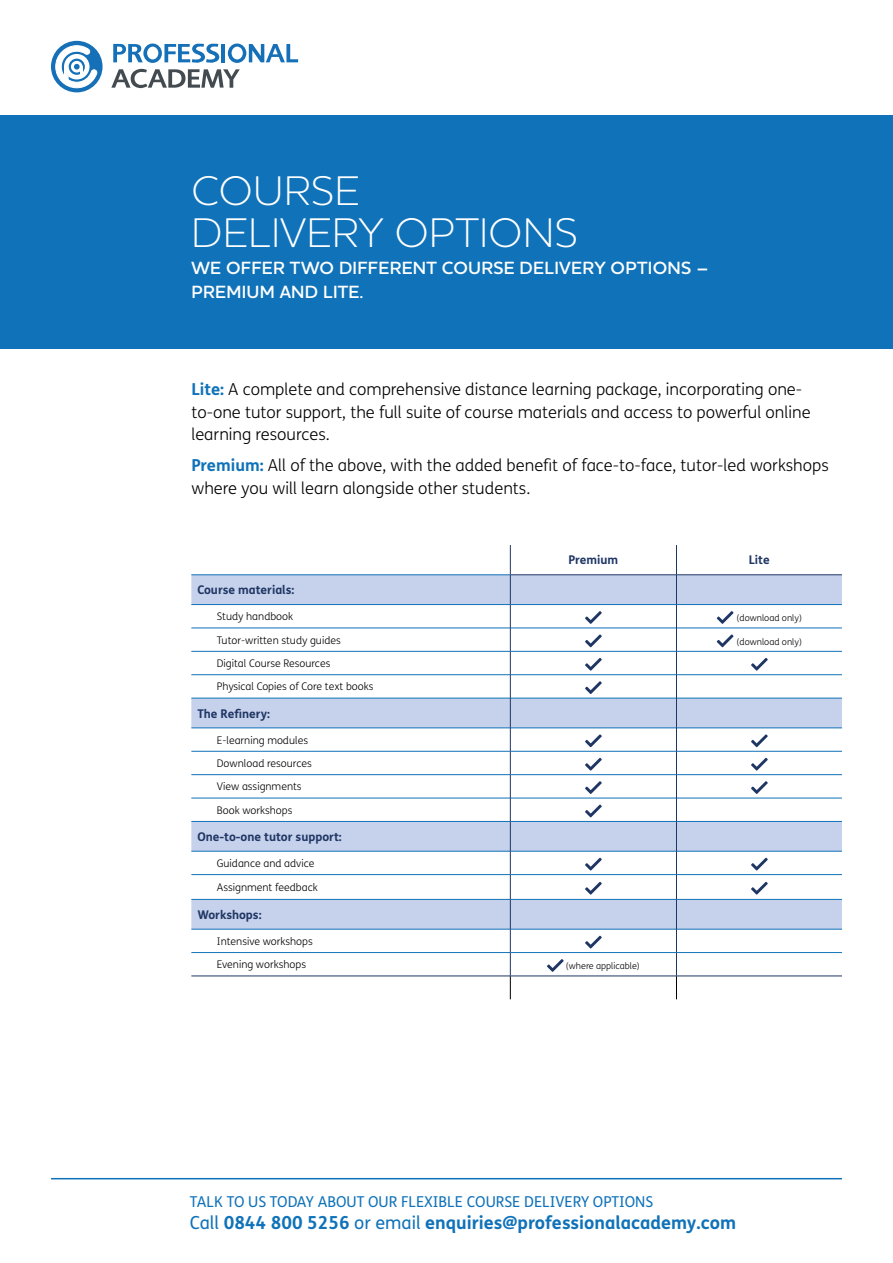
<style>
.page{position:relative;width:893px;height:1263px;background:#fff}
.page>*{position:absolute;margin:0;border:0;box-sizing:border-box;transform-origin:0 0}
.t1{font:300 42.15px/42.2px "Houschka Alt Pro";letter-spacing:.015em;color:#fff}
.t2{font:600 18px/23.7px "Houschka Alt Pro";letter-spacing:.015em;color:#fff}
.t3{font:700 18px "FS Me";color:#1072b9}
.t4{font:300 16.5px/22.5px "FS Me";color:#000}
.t5{font:15px "FS Me";color:#1072b9}
.t6{font:700 12px "FS Me";color:#1f3664}
.t7{font:300 10.5px "FS Me";color:#000}
.t8{font:300 9px "FS Me";color:#000}
.s1{font-weight:700;color:#1072b9}
.s2{font-weight:400}
</style>
<div class="page">
<div style="left:0;top:115px;width:892px;height:234px;background:#1072b9"></div>
<hr style="left:51px;top:1178px;width:791px;height:1px;background:#1072b9">
<hr style="left:222px;top:44px;width:3px;height:18px;background:#1570b8">
<svg style="left:228px;top:44px;width:70px;height:19px"></svg>
<svg style="left:111px;top:69px;width:129px;height:19px"></svg>
<svg style="left:113px;top:43px;width:107px;height:20px"></svg>
<svg style="left:51px;top:41px;width:52px;height:51px"></svg>
<svg style="left:56px;top:46px;width:41px;height:42px"></svg>
<svg style="left:191px;top:575px;width:651px;height:354px"></svg>
<hr style="left:191px;top:574px;width:319px;height:1px;background:#1072b9">
<hr style="left:191px;top:604px;width:319px;height:1px;background:#1072b9">
<hr style="left:511px;top:604px;width:165px;height:1px;background:#1072b9">
<hr style="left:677px;top:604px;width:165px;height:1px;background:#1072b9">
<hr style="left:191px;top:628px;width:319px;height:1px;background:#1072b9">
<hr style="left:511px;top:628px;width:165px;height:1px;background:#1072b9">
<hr style="left:677px;top:628px;width:165px;height:1px;background:#1072b9">
<hr style="left:191px;top:651px;width:319px;height:1px;background:#1072b9">
<hr style="left:511px;top:651px;width:165px;height:1px;background:#1072b9">
<hr style="left:677px;top:651px;width:165px;height:1px;background:#1072b9">
<hr style="left:191px;top:674px;width:319px;height:1px;background:#1072b9">
<hr style="left:511px;top:674px;width:165px;height:1px;background:#1072b9">
<hr style="left:677px;top:674px;width:165px;height:1px;background:#1072b9">
<hr style="left:191px;top:698px;width:319px;height:1px;background:#1072b9">
<hr style="left:511px;top:698px;width:165px;height:1px;background:#1072b9">
<hr style="left:677px;top:698px;width:165px;height:1px;background:#1072b9">
<hr style="left:191px;top:728px;width:319px;height:1px;background:#1072b9">
<hr style="left:511px;top:728px;width:165px;height:1px;background:#1072b9">
<hr style="left:677px;top:728px;width:165px;height:1px;background:#1072b9">
<hr style="left:191px;top:751px;width:319px;height:1px;background:#1072b9">
<hr style="left:511px;top:751px;width:165px;height:1px;background:#1072b9">
<hr style="left:677px;top:751px;width:165px;height:1px;background:#1072b9">
<hr style="left:191px;top:774px;width:319px;height:1px;background:#1072b9">
<hr style="left:511px;top:774px;width:165px;height:1px;background:#1072b9">
<hr style="left:677px;top:774px;width:165px;height:1px;background:#1072b9">
<hr style="left:191px;top:798px;width:319px;height:1px;background:#1072b9">
<hr style="left:511px;top:798px;width:165px;height:1px;background:#1072b9">
<hr style="left:677px;top:798px;width:165px;height:1px;background:#1072b9">
<hr style="left:191px;top:821px;width:319px;height:1px;background:#1072b9">
<hr style="left:511px;top:821px;width:165px;height:1px;background:#1072b9">
<hr style="left:677px;top:821px;width:165px;height:1px;background:#1072b9">
<hr style="left:191px;top:851px;width:319px;height:1px;background:#1072b9">
<hr style="left:511px;top:851px;width:165px;height:1px;background:#1072b9">
<hr style="left:677px;top:851px;width:165px;height:1px;background:#1072b9">
<hr style="left:191px;top:874px;width:319px;height:1px;background:#1072b9">
<hr style="left:511px;top:874px;width:165px;height:1px;background:#1072b9">
<hr style="left:677px;top:874px;width:165px;height:1px;background:#1072b9">
<hr style="left:191px;top:899px;width:319px;height:1px;background:#1072b9">
<hr style="left:511px;top:899px;width:165px;height:1px;background:#1072b9">
<hr style="left:677px;top:899px;width:165px;height:1px;background:#1072b9">
<hr style="left:191px;top:929px;width:319px;height:1px;background:#1072b9">
<hr style="left:511px;top:929px;width:165px;height:1px;background:#1072b9">
<hr style="left:677px;top:929px;width:165px;height:1px;background:#1072b9">
<hr style="left:191px;top:952px;width:319px;height:1px;background:#1072b9">
<hr style="left:511px;top:952px;width:165px;height:1px;background:#1072b9">
<hr style="left:677px;top:952px;width:165px;height:1px;background:#1072b9">
<hr style="left:510px;top:545px;width:1px;height:30px;background:#1f3664">
<svg style="left:510px;top:575px;width:1px;height:123px"></svg>
<svg style="left:676px;top:575px;width:1px;height:123px"></svg>
<hr style="left:510px;top:698px;width:1px;height:30px;background:#1f3664">
<hr style="left:676px;top:698px;width:1px;height:30px;background:#1f3664">
<svg style="left:510px;top:728px;width:1px;height:93px"></svg>
<svg style="left:676px;top:728px;width:1px;height:93px"></svg>
<hr style="left:510px;top:821px;width:1px;height:30px;background:#1f3664">
<hr style="left:676px;top:821px;width:1px;height:30px;background:#1f3664">
<svg style="left:510px;top:851px;width:1px;height:48px"></svg>
<svg style="left:676px;top:851px;width:1px;height:48px"></svg>
<hr style="left:510px;top:899px;width:1px;height:30px;background:#1f3664">
<hr style="left:676px;top:899px;width:1px;height:30px;background:#1f3664">
<svg style="left:510px;top:929px;width:1px;height:70px"></svg>
<svg style="left:676px;top:929px;width:1px;height:70px"></svg>
<hr style="left:191px;top:976px;width:319px;height:1px;background:#1f3664">
<hr style="left:510px;top:976px;width:166px;height:1px;background:#1f3664">
<hr style="left:676px;top:976px;width:166px;height:1px;background:#1f3664">
<hr style="left:676px;top:545px;width:1px;height:30px;background:#1f3664">
<hr style="left:511px;top:574px;width:165px;height:1px;background:#1f3664">
<hr style="left:676px;top:574px;width:166px;height:1px;background:#1f3664">
<svg style="left:585px;top:611px;width:17px;height:13px"></svg>
<svg style="left:717px;top:611px;width:16px;height:13px"></svg>
<svg style="left:585px;top:634px;width:17px;height:13px"></svg>
<svg style="left:717px;top:634px;width:16px;height:13px"></svg>
<svg style="left:585px;top:658px;width:17px;height:13px"></svg>
<svg style="left:751px;top:658px;width:17px;height:13px"></svg>
<svg style="left:585px;top:681px;width:17px;height:13px"></svg>
<svg style="left:585px;top:734px;width:17px;height:13px"></svg>
<svg style="left:751px;top:734px;width:17px;height:13px"></svg>
<svg style="left:585px;top:758px;width:17px;height:12px"></svg>
<svg style="left:751px;top:758px;width:17px;height:12px"></svg>
<svg style="left:585px;top:781px;width:17px;height:13px"></svg>
<svg style="left:751px;top:781px;width:17px;height:13px"></svg>
<svg style="left:585px;top:804px;width:17px;height:13px"></svg>
<svg style="left:585px;top:858px;width:17px;height:12px"></svg>
<svg style="left:751px;top:858px;width:17px;height:12px"></svg>
<svg style="left:585px;top:882px;width:17px;height:12px"></svg>
<svg style="left:751px;top:882px;width:17px;height:12px"></svg>
<svg style="left:585px;top:936px;width:17px;height:12px"></svg>
<svg style="left:547px;top:959px;width:17px;height:13px"></svg>
<h1 class="t1" style="left:192px;top:169px;width:388px">COURSE<br>DELIVERY OPTIONS</h1>
<p class="t2" style="left:191px;top:256px;width:519px">WE OFFER TWO DIFFERENT COURSE DELIVERY OPTIONS –<br>PREMIUM AND LITE.</p>
<p class="t4" style="left:191px;top:378px;width:621px"><span class="s1">Lite:</span> A complete and comprehensive distance learning package, incorporating one&shy;to-one tutor support, the full suite of course materials and access to powerful online learning resources.</p>
<p class="t4" style="left:191px;top:454px;width:639px"><span class="s1">Premium:</span> All of the above, with the added benefit of face-to-face, tutor-led workshops where you will learn alongside other students.</p>
<p class="t6" style="left:569px;top:551px;width:51px">Premium</p>
<p class="t6" style="left:749px;top:551px;width:22px">Lite</p>
<p class="t6" style="left:197px;top:581px;width:99px">Course materials:</p>
<p class="t7" style="left:217px;top:609px;width:78px">Study handbook</p>
<p class="t8" style="left:736px;top:612px;width:67px">(download only)</p>
<p class="t7" style="left:217px;top:633px;width:125px">Tutor-written study guides</p>
<p class="t8" style="left:736px;top:635px;width:67px">(download only)</p>
<p class="t7" style="left:217px;top:656px;width:115px">Digital Course Resources</p>
<p class="t7" style="left:217px;top:679px;width:158px">Physical Copies of Core text books</p>
<p class="t6" style="left:197px;top:704px;width:74px">The Refinery:</p>
<p class="t7" style="left:217px;top:733px;width:93px">E-learning modules</p>
<p class="t7" style="left:217px;top:756px;width:96px">Download resources</p>
<p class="t7" style="left:217px;top:779px;width:86px">View assignments</p>
<p class="t7" style="left:217px;top:803px;width:77px">Book workshops</p>
<p class="t6" style="left:197px;top:827px;width:146px">One-to-one tutor support:</p>
<p class="t7" style="left:217px;top:856px;width:99px">Guidance and advice</p>
<p class="t7" style="left:217px;top:880px;width:102px">Assignment feedback</p>
<p class="t6" style="left:197px;top:905px;width:66px">Workshops:</p>
<p class="t7" style="left:217px;top:934px;width:97px">Intensive workshops</p>
<p class="t7" style="left:217px;top:957px;width:91px">Evening workshops</p>
<p class="t8" style="left:566px;top:960px;width:75px">(where applicable)</p>
<p class="t5" style="left:190px;top:1191px;width:465px">TALK TO US TODAY ABOUT OUR FLEXIBLE COURSE DELIVERY OPTIONS</p>
<p class="t3" style="left:190px;top:1208px;width:548px"><span class="s2">Call</span> 0844 800 5256 <span class="s2">or email</span> enquiries@professionalacademy.com</p>
</div>
